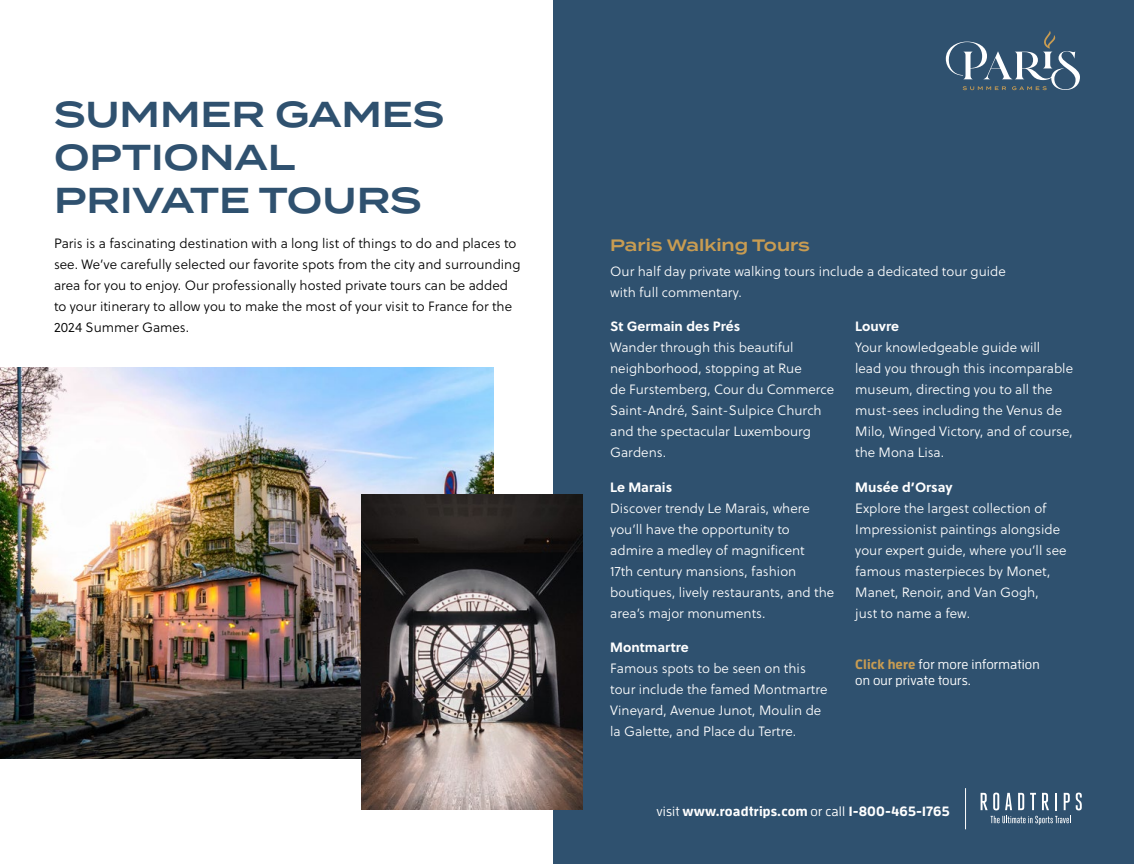
<style>
.page{position:relative;width:1134px;height:864px;background:#fff}
.page>*{position:absolute;margin:0;border:0;box-sizing:border-box;transform-origin:0 0}
.t1{font:600 36px/43.2px "Termina";color:#2f516f}
.t2{font:600 16.5px "Termina";color:#c89c52}
.t3{font:13.5px/21px "Soleil Lt";color:#fff}
.t4{font:13.5px/21px "Soleil Lt";color:#000}
.t5{font:700 13.5px "Soleil";color:#fff}
.t6{font:500 13.5px/16.2px "Enzo OT";letter-spacing:.01em;color:#fff}
.t7{font:700 13.5px "Enzo OT";letter-spacing:.01em;color:#fff}
.s1{font-weight:700;color:#c89c52}
.s2{font-weight:500}
</style>
<div class="page">
<div style="left:554px;top:0;width:580px;height:864px;background:#2f516f"></div>
<img style="left:0;top:367px;width:493px;height:391px">
<img style="left:362px;top:495px;width:220px;height:315px">
<svg style="left:945px;top:31px;width:135px;height:59px"></svg>
<hr style="left:965px;top:788px;width:1px;height:41px;background:#fff">
<svg style="left:981px;top:793px;width:18px;height:17px"></svg>
<svg style="left:1005px;top:793px;width:7px;height:17px"></svg>
<svg style="left:1018px;top:793px;width:6px;height:17px"></svg>
<svg style="left:1030px;top:793px;width:6px;height:17px"></svg>
<svg style="left:1042px;top:793px;width:7px;height:17px"></svg>
<svg style="left:1055px;top:793px;width:2px;height:17px"></svg>
<svg style="left:1064px;top:793px;width:6px;height:17px"></svg>
<svg style="left:1076px;top:793px;width:6px;height:17px"></svg>
<svg style="left:991px;top:816px;width:80px;height:9px"></svg>
<h1 class="t1" style="left:54px;top:93px;width:392px">SUMMER GAMES<br>OPTIONAL<br>PRIVATE TOURS</h1>
<p class="t4" style="left:54px;top:233px;width:468px">Paris is a fascinating destination with a long list of things to do and places to see. We’ve carefully selected our favorite spots from the city and surrounding area for you to enjoy. Our professionally hosted private tours can be added to your itinerary to allow you to make the most of your visit to France for the 2024 Summer Games.</p>
<p class="t2" style="left:610px;top:233px;width:201px">Paris Walking Tours</p>
<p class="t3" style="left:610px;top:260px;width:397px">Our half day private walking tours include a dedicated tour guide with full commentary.</p>
<p class="t5" style="left:610px;top:316px;width:132px">St Germain des Prés</p>
<p class="t3" style="left:610px;top:337px;width:225px">Wander through this beautiful neighborhood, stopping at Rue<br>de Furstemberg, Cour du Commerce<br>Saint-André, Saint-Sulpice Church and the spectacular Luxembourg<br>Gardens.</p>
<p class="t5" style="left:610px;top:476px;width:63px">Le Marais</p>
<p class="t3" style="left:610px;top:497px;width:226px">Discover trendy Le Marais, where you’ll have the opportunity to admire a medley of magnificent<br>17th century mansions, fashion boutiques, lively restaurants, and the area’s major monuments.</p>
<p class="t5" style="left:610px;top:637px;width:80px">Montmartre</p>
<p class="t3" style="left:610px;top:658px;width:219px">Famous spots to be seen on this tour include the famed Montmartre<br>Vineyard, Avenue Junot, Moulin de la Galette, and Place du Tertre.</p>
<p class="t5" style="left:855px;top:316px;width:45px">Louvre</p>
<p class="t3" style="left:855px;top:337px;width:219px">Your knowledgeable guide will<br>lead you through this incomparable museum, directing you to all the must-sees including the Venus de<br>Milo, Winged Victory, and of course, the Mona Lisa.</p>
<p class="t5" style="left:855px;top:477px;width:99px">Musée d’Orsay</p>
<p class="t3" style="left:855px;top:497px;width:213px">Explore the largest collection of<br>Impressionist paintings alongside your expert guide, where you’ll see famous masterpieces by Monet,<br>Manet, Renoir, and Van Gogh,<br>just to name a few.</p>
<p class="t6" style="left:855px;top:656px;width:186px"><span class="s1">Click here</span> for more information on our private tours.</p>
<p class="t7" style="left:656px;top:803px;width:295px"><span class="s2">visit</span> www.roadtrips.com <span class="s2">or call</span> 1-800-465-1765</p>
</div>
